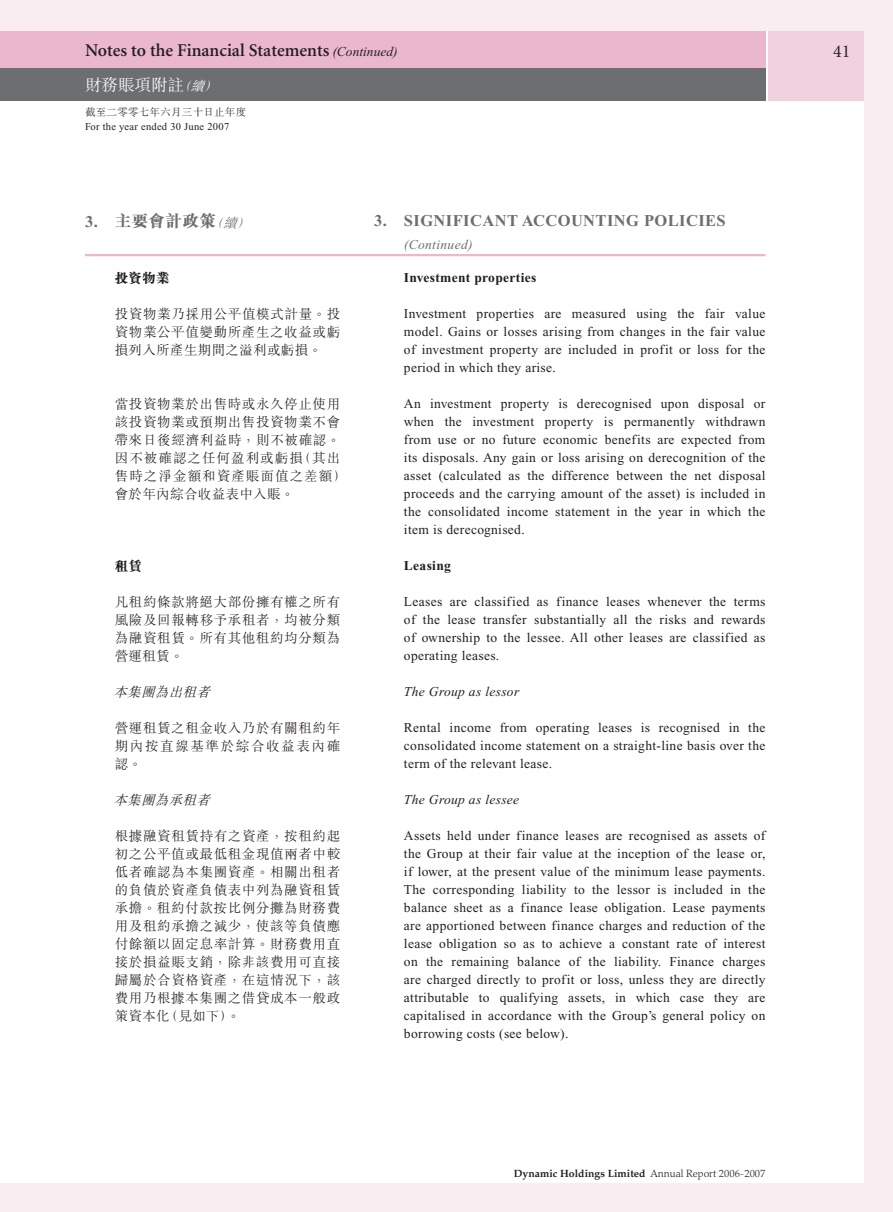
<style>
.page{position:relative;width:893px;height:1212px;background:#fff}
.page>*{position:absolute;margin:0;border:0;box-sizing:border-box;transform-origin:0 0}
.t1{font:600 18px "Minion";color:#231f20}
.t2{font:18px "Minion";color:#231f20}
.t3{font:700 16.5px "Times New Roman";letter-spacing:.025em;color:#6c6e70}
.t4{font:16.5px "M Sung HK Xbold B5 pc H";letter-spacing:.025em;color:#6c6e70}
.t5{font:16.5px "M Sung HK Light B5 pc H";color:#fff}
.t6{font:13.5px/18px "Times New Roman";letter-spacing:.025em;color:#231f20;text-align:justify}
.t7{font:13.5px/18px "M Sung HK Light B5 pc H";letter-spacing:.045em;color:#231f20;text-align:justify}
.t8{font:italic 13.5px "Times New Roman";letter-spacing:.025em;color:#231f20}
.t9{font:700 13.5px "Times New Roman";letter-spacing:.025em;color:#231f20}
.t10{font:italic 13.5px "M Sung HK Light B5 pc H";letter-spacing:.025em;color:#231f20}
.t11{font:italic 13.5px "Times New Roman";letter-spacing:.025em;color:#6c6e70}
.t12{font:13.5px "M Sung HK Xbold B5 pc H";letter-spacing:.025em;color:#231f20}
.t13{font:10.5px "Palatino Bold Os F";color:#231f20}
.t14{font:10.5px/14.4px "Times New Roman";letter-spacing:.025em;color:#231f20}
.s1{font-family:"Times New Roman";font-weight:400;font-style:italic;font-size:13.5px}
.s2{font-style:italic;font-size:13.5px}
.s3{font-family:"M Sung HK Light B5 pc H"}
.s4{font-family:"Times New Roman";font-weight:700}
.s5{font-family:"M Sung HK Light B5 pc H";font-style:italic;font-size:13.5px}
.s6{font-family:"Palatino";font-weight:300}
</style>
<div class="page">
<div style="left:768px;top:29px;width:125px;height:72px;background:#f1d1e0"></div>
<div style="left:0;top:1183px;width:893px;height:29px;background:#f9edf2"></div>
<div style="left:864px;top:0;width:29px;height:1212px;background:#f9edf2"></div>
<div style="left:0;top:30px;width:765px;height:38px;background:#ebb7ce"></div>
<div style="left:0;top:68px;width:765px;height:33px;background:#6c6e70"></div>
<div style="left:0;top:0;width:893px;height:30px;background:#f9edf2"></div>
<hr style="left:85px;top:254px;width:680px;height:2px;background:#ebb7ce">
<p class="t1" style="left:85px;top:43px;width:314px">Notes to the Financial Statements <span class="s1">(Continued)</span></p>
<p class="t5" style="left:85px;top:79px;width:138px">財務賬項附註<span class="s2">（續）</span></p>
<p class="t14" style="left:85px;top:106px;width:163px"><span class="s3">截至二零零七年六月三十日止年度<br></span>For the year ended 30 June 2007</p>
<p class="t4" style="left:85px;top:215px;width:170px"><span class="s4">3.</span> 主要會計政策<span class="s5">（續）</span></p>
<p class="t12" style="left:115px;top:273px;width:57px">投資物業</p>
<p class="t7" style="left:115px;top:307px;width:227px">投資物業乃採用公平值模式計量。投資物業公平值變動所產生之收益或虧損列入所產生期間之溢利或虧損。</p>
<p class="t7" style="left:115px;top:397px;width:234px;text-align:left">當投資物業於出售時或永久停止使用該投資物業或預期出售投資物業不會帶來日後經濟利益時，則不被確認。因不被確認之任何盈利或虧損（其出售時之淨金額和資產賬面值之差額）會於年內綜合收益表中入賬。</p>
<p class="t12" style="left:115px;top:561px;width:29px">租賃</p>
<p class="t7" style="left:115px;top:595px;width:227px">凡租約條款將絕大部份擁有權之所有風險及回報轉移予承租者，均被分類為融資租賃。所有其他租約均分類為營運租賃。</p>
<p class="t10" style="left:113px;top:687px;width:102px">本集團為出租者</p>
<p class="t7" style="left:115px;top:721px;width:227px">營運租賃之租金收入乃於有關租約年期內按直線基準於綜合收益表內確認。</p>
<p class="t10" style="left:113px;top:795px;width:102px">本集團為承租者</p>
<p class="t7" style="left:115px;top:829px;width:227px">根據融資租賃持有之資產，按租約起初之公平值或最低租金現值兩者中較低者確認為本集團資產。相關出租者的負債於資產負債表中列為融資租賃承擔。租約付款按比例分攤為財務費用及租約承擔之減少，使該等負債應付餘額以固定息率計算。財務費用直接於損益賬支銷，除非該費用可直接歸屬於合資格資產，在這情況下，該費用乃根據本集團之借貸成本一般政策資本化（見如下）。</p>
<p class="t3" style="left:374px;top:215px;width:353px">3. SIGNIFICANT ACCOUNTING POLICIES</p>
<p class="t11" style="left:404px;top:240px;width:70px">(Continued)</p>
<p class="t9" style="left:404px;top:273px;width:134px">Investment properties</p>
<p class="t6" style="left:404px;top:306px;width:363px">Investment properties are measured using the fair value model. Gains or losses arising from changes in the fair value of investment property are included in profit or loss for the period in which they arise.</p>
<p class="t6" style="left:404px;top:396px;width:363px">An investment property is derecognised upon disposal or when the investment property is permanently withdrawn from use or no future economic benefits are expected from its disposals. Any gain or loss arising on derecognition of the asset (calculated as the difference between the net disposal proceeds and the carrying amount of the asset) is included in the consolidated income statement in the year in which the item is derecognised.</p>
<p class="t9" style="left:404px;top:561px;width:49px">Leasing</p>
<p class="t6" style="left:404px;top:594px;width:363px">Leases are classified as finance leases whenever the terms of the lease transfer substantially all the risks and rewards of ownership to the lessee. All other leases are classified as operating leases.</p>
<p class="t8" style="left:404px;top:687px;width:117px">The Group as lessor</p>
<p class="t6" style="left:404px;top:720px;width:363px">Rental income from operating leases is recognised in the consolidated income statement on a straight-line basis over the term of the relevant lease.</p>
<p class="t8" style="left:404px;top:795px;width:117px">The Group as lessee</p>
<p class="t6" style="left:404px;top:828px;width:363px">Assets held under finance leases are recognised as assets of the Group at their fair value at the inception of the lease or, if lower, at the present value of the minimum lease payments.<br>The corresponding liability to the lessor is included in the balance sheet as a finance lease obligation. Lease payments are apportioned between finance charges and reduction of the lease obligation so as to achieve a constant rate of interest on the remaining balance of the liability. Finance charges are charged directly to profit or loss, unless they are directly attributable to qualifying assets, in which case they are capitalised in accordance with the Group’s general policy on borrowing costs (see below).</p>
<p class="t13" style="left:514px;top:1169px;width:253px">Dynamic Holdings Limited <span class="s6">Annual Report 2006-2007</span></p>
<p class="t2" style="left:833px;top:44px;width:19px">41</p>
</div>
